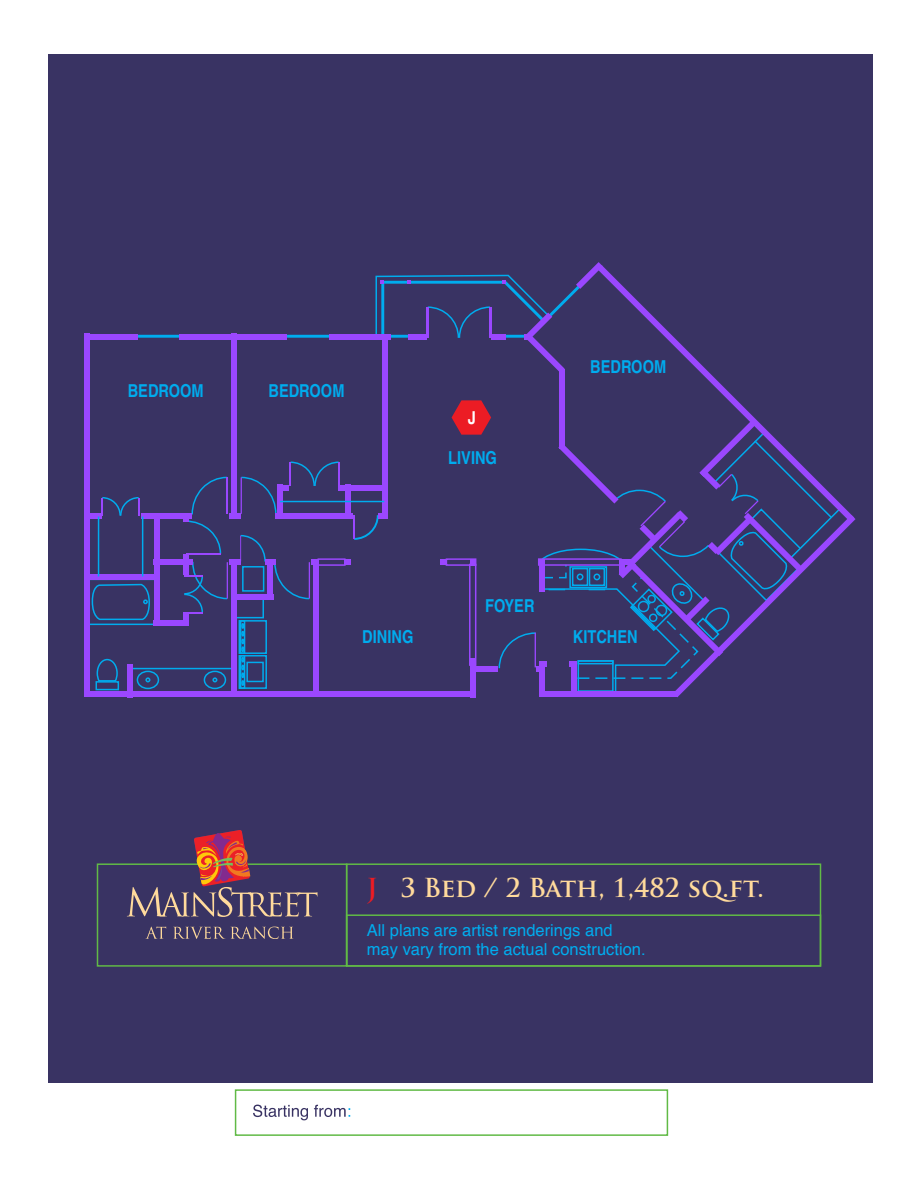
<style>
.page{position:relative;width:918px;height:1188px;background:#fff}
.page>*{position:absolute;margin:0;border:0;box-sizing:border-box;transform-origin:0 0}
.t1{font:700 25.5px "Trajan Pro";color:#ffda9c}
.t2{font:700 condensed 17.85px "Helvetica";color:#00acee}
.t3{font:700 condensed 17.85px "Helvetica";color:#fff}
.t4{font:16.5px/19.8px "Helvetica";color:#00adef}
.s1{color:#ec1c24}
</style>
<div class="page">
<div style="left:48px;top:54px;width:825px;height:1029px;background:#393363"></div>
<div style="left:235px;top:1089px;width:433px;height:47px;border:2px solid #61ba46"></div>
<svg style="left:253px;top:1105px;width:55px;height:15px"></svg>
<svg style="left:314px;top:1105px;width:36px;height:12px"></svg>
<div style="left:97px;top:863px;width:250px;height:104px;border:2px solid #61ba46"></div>
<div style="left:346px;top:863px;width:475px;height:104px;border:2px solid #61ba46"></div>
<div style="left:346px;top:914px;width:475px;height:53px;border:2px solid #61ba46"></div>
<svg style="left:127px;top:830px;width:191px;height:87px"></svg>
<svg style="left:145px;top:927px;width:21px;height:12px"></svg>
<svg style="left:173px;top:927px;width:52px;height:12px"></svg>
<svg style="left:231px;top:927px;width:62px;height:12px"></svg>
<div style="left:283px;top:335px;width:51px;height:3px;border:2px solid #00acee"></div>
<div style="left:133px;top:335px;width:51px;height:3px;border:2px solid #00acee"></div>
<div style="left:239px;top:655px;width:28px;height:34px;border:2px solid #00acee"></div>
<div style="left:239px;top:655px;width:6px;height:34px;border:2px solid #00acee"></div>
<div style="left:239px;top:655px;width:2px;height:34px;border:2px solid #00acee"></div>
<div style="left:246px;top:662px;width:18px;height:20px;border:2px solid #00acee"></div>
<div style="left:239px;top:620px;width:28px;height:34px;border:2px solid #00acee"></div>
<div style="left:239px;top:620px;width:6px;height:34px;border:2px solid #00acee"></div>
<div style="left:239px;top:620px;width:2px;height:34px;border:2px solid #00acee"></div>
<svg style="left:241px;top:623px;width:3px;height:63px"></svg>
<div style="left:87px;top:579px;width:69px;height:46px;border:2px solid #00acee"></div>
<svg style="left:91px;top:584px;width:59px;height:37px"></svg>
<svg style="left:96px;top:658px;width:22px;height:23px"></svg>
<div style="left:96px;top:681px;width:23px;height:9px;border:2px solid #00acee"></div>
<div style="left:137px;top:671px;width:22px;height:18px;border:2px solid #00acee;border-radius:50%"></div>
<svg style="left:145px;top:677px;width:5px;height:5px"></svg>
<div style="left:204px;top:671px;width:22px;height:18px;border:2px solid #00acee;border-radius:50%"></div>
<svg style="left:212px;top:677px;width:5px;height:5px"></svg>
<div style="left:234px;top:597px;width:30px;height:21px;border:2px solid #00acee"></div>
<svg style="left:273px;top:562px;width:37px;height:38px"></svg>
<div style="left:242px;top:566px;width:22px;height:26px;border:2px solid #00acee"></div>
<hr style="left:129px;top:668px;width:106px;height:1px;background:#00acee">
<svg style="left:452px;top:400px;width:39px;height:35px"></svg>
<div style="left:84px;top:334px;width:6px;height:363px;background:#9a47ff"></div>
<div style="left:84px;top:691px;width:392px;height:6px;background:#9a47ff"></div>
<svg style="left:289px;top:461px;width:50px;height:25px"></svg>
<hr style="left:338px;top:462px;width:2px;height:24px;background:#9a47ff">
<svg style="left:354px;top:513px;width:25px;height:27px"></svg>
<hr style="left:353px;top:515px;width:2px;height:24px;background:#9a47ff">
<svg style="left:101px;top:497px;width:39px;height:20px"></svg>
<svg style="left:183px;top:476px;width:44px;height:138px"></svg>
<hr style="left:226px;top:477px;width:2px;height:37px;background:#9a47ff">
<hr style="left:186px;top:553px;width:34px;height:2px;background:#9a47ff">
<svg style="left:240px;top:476px;width:37px;height:40px"></svg>
<hr style="left:241px;top:477px;width:1px;height:37px;background:#9a47ff">
<hr style="left:227px;top:562px;width:1px;height:37px;background:#9a47ff">
<hr style="left:309px;top:562px;width:1px;height:37px;background:#9a47ff">
<svg style="left:240px;top:534px;width:26px;height:29px"></svg>
<div style="left:473px;top:666px;width:24px;height:6px;background:#9a47ff"></div>
<svg style="left:346px;top:559px;width:5px;height:6px"></svg>
<div style="left:318px;top:558px;width:28px;height:8px;border:2px solid #9a47ff"></div>
<div style="left:440px;top:559px;width:7px;height:6px;background:#9a47ff"></div>
<div style="left:446px;top:558px;width:30px;height:8px;border:2px solid #9a47ff"></div>
<svg style="left:470px;top:559px;width:6px;height:5px"></svg>
<div style="left:469px;top:564px;width:7px;height:102px;border:2px solid #9a47ff"></div>
<div style="left:231px;top:594px;width:42px;height:6px;background:#9a47ff"></div>
<div style="left:229px;top:559px;width:11px;height:6px;background:#9a47ff"></div>
<div style="left:265px;top:559px;width:11px;height:6px;background:#9a47ff"></div>
<div style="left:311px;top:559px;width:8px;height:6px;background:#9a47ff"></div>
<div style="left:154px;top:620px;width:33px;height:6px;background:#9a47ff"></div>
<div style="left:154px;top:559px;width:39px;height:6px;background:#9a47ff"></div>
<div style="left:84px;top:334px;width:54px;height:6px;background:#9a47ff"></div>
<div style="left:329px;top:334px;width:62px;height:6px;background:#9a47ff"></div>
<svg style="left:603px;top:266px;width:153px;height:153px"></svg>
<svg style="left:375px;top:262px;width:228px;height:110px"></svg>
<div style="left:86px;top:513px;width:15px;height:6px;background:#9a47ff"></div>
<div style="left:141px;top:513px;width:50px;height:6px;background:#9a47ff"></div>
<div style="left:84px;top:574px;width:73px;height:6px;background:#9a47ff"></div>
<div style="left:229px;top:513px;width:12px;height:6px;background:#9a47ff"></div>
<div style="left:379px;top:513px;width:8px;height:6px;background:#9a47ff"></div>
<div style="left:277px;top:485px;width:11px;height:6px;background:#9a47ff"></div>
<div style="left:276px;top:513px;width:77px;height:6px;background:#9a47ff"></div>
<div style="left:470px;top:665px;width:6px;height:32px;background:#9a47ff"></div>
<div style="left:267px;top:559px;width:6px;height:40px;background:#9a47ff"></div>
<div style="left:127px;top:664px;width:6px;height:33px;background:#9a47ff"></div>
<div style="left:231px;top:559px;width:6px;height:137px;background:#9a47ff"></div>
<div style="left:313px;top:559px;width:6px;height:137px;background:#9a47ff"></div>
<div style="left:183px;top:513px;width:6px;height:9px;background:#9a47ff"></div>
<div style="left:154px;top:513px;width:6px;height:113px;background:#9a47ff"></div>
<div style="left:277px;top:485px;width:6px;height:34px;background:#9a47ff"></div>
<div style="left:345px;top:485px;width:6px;height:34px;background:#9a47ff"></div>
<div style="left:382px;top:338px;width:6px;height:181px;background:#9a47ff"></div>
<div style="left:559px;top:370px;width:6px;height:79px;background:#9a47ff"></div>
<div style="left:231px;top:333px;width:6px;height:186px;background:#9a47ff"></div>
<div style="left:338px;top:485px;width:46px;height:6px;background:#9a47ff"></div>
<div style="left:180px;top:334px;width:107px;height:6px;background:#9a47ff"></div>
<hr style="left:280px;top:501px;width:104px;height:1px;background:#00acee">
<hr style="left:98px;top:517px;width:1px;height:59px;background:#00acee">
<hr style="left:142px;top:517px;width:1px;height:59px;background:#00acee">
<div style="left:183px;top:555px;width:6px;height:20px;background:#9a47ff"></div>
<div style="left:183px;top:613px;width:6px;height:13px;background:#9a47ff"></div>
<svg style="left:498px;top:419px;width:358px;height:278px"></svg>
<p class="t2" style="left:128px;top:380px;width:78px">BEDROOM</p>
<p class="t2" style="left:268px;top:380px;width:78px">BEDROOM</p>
<p class="t3" style="left:468px;top:406px;width:10px">J</p>
<p class="t2" style="left:448px;top:447px;width:50px">LIVING</p>
<p class="t2" style="left:590px;top:356px;width:78px">BEDROOM</p>
<p class="t2" style="left:362px;top:626px;width:53px">DINING</p>
<p class="t2" style="left:485px;top:594px;width:51px">FOYER</p>
<p class="t2" style="left:573px;top:626px;width:66px">KITCHEN</p>
<h1 class="t1" style="left:367px;top:872px;width:398px"><span class="s1">J</span> 3 Bed / 2 Bath, 1,482 sq.ft.</h1>
<p class="t4" style="left:367px;top:919px;width:280px">All plans are artist renderings and may vary from the actual construction.</p>
</div>
